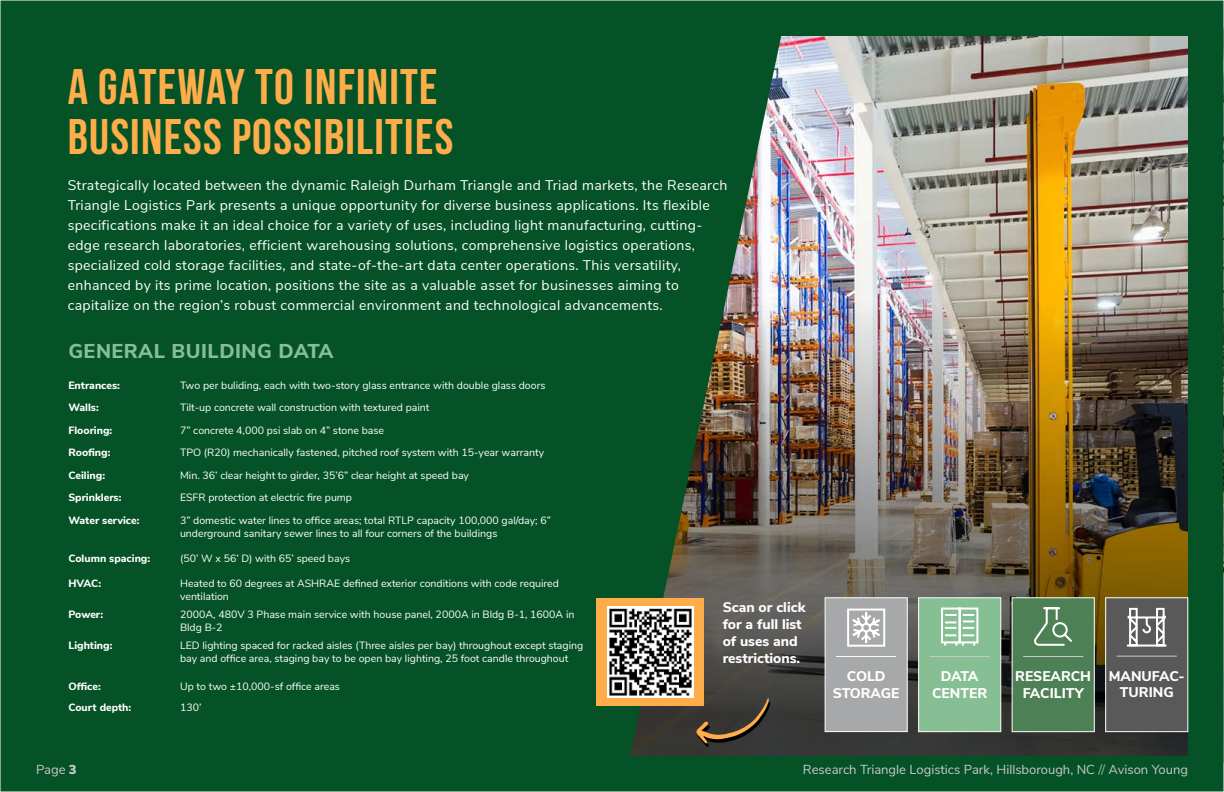
<style>
.page{position:relative;width:1224px;height:792px;background:#fff}
.page>*{position:absolute;margin:0;border:0;box-sizing:border-box;transform-origin:0 0}
.t1{font:700 50px/50px "Bebas Neue";letter-spacing:.025em;color:#ffad4b}
.t2{font:800 20px "Nunito Sans";letter-spacing:.025em;color:#87bf94}
.t3{font:14px/20px "Nunito Sans";letter-spacing:.025em;color:#fff}
.t4{font:800 14px/16.8px "Nunito Sans";color:#fff;text-align:center}
.t5{font:13px "Nunito Sans";color:#c9c9c9}
.t6{font:10.6px/12.7px "Nunito Sans";color:#fff}
.t7{font:800 10.6px "Nunito Sans";color:#fff}
.s1{font-weight:900}
.s2{color:#87bf94}
</style>
<div class="page">
<img style="left:0;top:1px;width:1223px;height:791px">
<div style="left:1105px;top:597px;width:83px;height:135px;background:#595959;border:1px solid #fff"></div>
<hr style="left:1117px;top:656px;width:60px;height:1px;background:#c9c9c9">
<svg style="left:1126px;top:607px;width:41px;height:40px"></svg>
<div style="left:918px;top:597px;width:83px;height:135px;background:#87bf94;border:1px solid #fff"></div>
<hr style="left:930px;top:656px;width:60px;height:1px;background:#c9c9c9">
<svg style="left:941px;top:607px;width:38px;height:39px"></svg>
<div style="left:825px;top:597px;width:83px;height:135px;background:#a7a8a9;border:1px solid #fff"></div>
<hr style="left:836px;top:656px;width:60px;height:1px;background:#fff">
<svg style="left:852px;top:612px;width:28px;height:31px"></svg>
<div style="left:847px;top:609px;width:38px;height:38px;border:2px solid #fff"></div>
<div style="left:1012px;top:597px;width:83px;height:135px;background:#4d8054;border:1px solid #fff"></div>
<hr style="left:1023px;top:656px;width:60px;height:1px;background:#c9c9c9">
<svg style="left:1034px;top:607px;width:39px;height:39px"></svg>
<svg style="left:695px;top:698px;width:77px;height:50px;background:#473f33"></svg>
<div style="left:597px;top:598px;width:107px;height:108px;background:#ffad4b"></div>
<img style="left:607px;top:607px;width:87px;height:90px">
<h1 class="t1" style="left:68px;top:61px;width:387px">A GATEWAY TO INFINITE<br>BUSINESS POSSIBILITIES</h1>
<p class="t3" style="left:68px;top:175px;width:661px">Strategically located between the dynamic Raleigh Durham Triangle and Triad markets, the Research Triangle Logistics Park presents a unique opportunity for diverse business applications. Its flexible specifications make it an ideal choice for a variety of uses, including light manufacturing, cutting&shy;edge research laboratories, efficient warehousing solutions, comprehensive logistics operations, specialized cold storage facilities, and state-of-the-art data center operations. This versatility, enhanced by its prime location, positions the site as a valuable asset for businesses aiming to capitalize on the region’s robust commercial environment and technological advancements.</p>
<h2 class="t2" style="left:68px;top:337px;width:267px">GENERAL BUILDING DATA</h2>
<p class="t7" style="left:68px;top:378px;width:53px">Entrances:</p>
<p class="t6" style="left:180px;top:378px;width:367px">Two per buliding, each with two-story glass entrance with double glass doors</p>
<p class="t7" style="left:68px;top:400px;width:32px">Walls:</p>
<p class="t6" style="left:180px;top:401px;width:251px">Tilt-up concrete wall construction with textured paint</p>
<p class="t7" style="left:68px;top:423px;width:45px">Flooring:</p>
<p class="t6" style="left:180px;top:423px;width:206px">7” concrete 4,000 psi slab on 4” stone base</p>
<p class="t7" style="left:68px;top:445px;width:44px">Roofing:</p>
<p class="t6" style="left:180px;top:446px;width:366px">TPO (R20) mechanically fastened, pitched roof system with 15-year warranty</p>
<p class="t7" style="left:68px;top:468px;width:38px">Ceiling:</p>
<p class="t6" style="left:180px;top:468px;width:290px">Min. 36’ clear height to girder, 35’6” clear height at speed bay</p>
<p class="t7" style="left:68px;top:490px;width:55px">Sprinklers:</p>
<p class="t6" style="left:180px;top:491px;width:174px">ESFR protection at electric fire pump</p>
<p class="t7" style="left:68px;top:512px;width:73px">Water service:</p>
<p class="t6" style="left:180px;top:513px;width:372px">3” domestic water lines to office areas; total RTLP capacity 100,000 gal/day; 6” underground sanitary sewer lines to all four corners of the buildings</p>
<p class="t7" style="left:68px;top:550px;width:83px">Column spacing:</p>
<p class="t6" style="left:180px;top:551px;width:172px">(50’ W x 56’ D) with 65’ speed bays</p>
<p class="t7" style="left:68px;top:576px;width:34px">HVAC:</p>
<p class="t6" style="left:180px;top:576px;width:380px">Heated to 60 degrees at ASHRAE defined exterior conditions with code required ventilation</p>
<p class="t7" style="left:68px;top:607px;width:36px">Power:</p>
<p class="t6" style="left:180px;top:607px;width:396px">2000A, 480V 3 Phase main service with house panel, 2000A in Bldg B-1, 1600A in<br>Bldg B-2</p>
<p class="t7" style="left:68px;top:638px;width:46px">Lighting:</p>
<p class="t6" style="left:180px;top:638px;width:405px">LED lighting spaced for racked aisles (Three aisles per bay) throughout except staging bay and office area, staging bay to be open bay lighting, 25 foot candle throughout</p>
<p class="t7" style="left:68px;top:678px;width:34px">Office:</p>
<p class="t6" style="left:180px;top:679px;width:161px">Up to two ±10,000-sf office areas</p>
<p class="t7" style="left:68px;top:700px;width:64px">Court depth:</p>
<p class="t6" style="left:180px;top:701px;width:23px">130’</p>
<h3 class="t4" style="left:723px;top:598px;width:84px;text-align:left">Scan or click for a full list of uses and restrictions.</h3>
<h3 class="t4" style="left:833px;top:667px;width:68px">COLD<br>STORAGE</h3>
<h3 class="t4" style="left:1015px;top:667px;width:77px">RESEARCH<br>FACILITY</h3>
<h3 class="t4" style="left:932px;top:667px;width:57px">DATA<br>CENTER</h3>
<h3 class="t4" style="left:1109px;top:666px;width:78px">MANUFAC-<br>TURING</h3>
<p class="t5" style="left:36px;top:760px;width:42px">Page <span class="s1">3</span></p>
<p class="t5" style="left:803px;top:760px;width:387px">Research Triangle Logistics Park, Hillsborough, NC <span class="s2">//</span> Avison Young</p>
</div>
